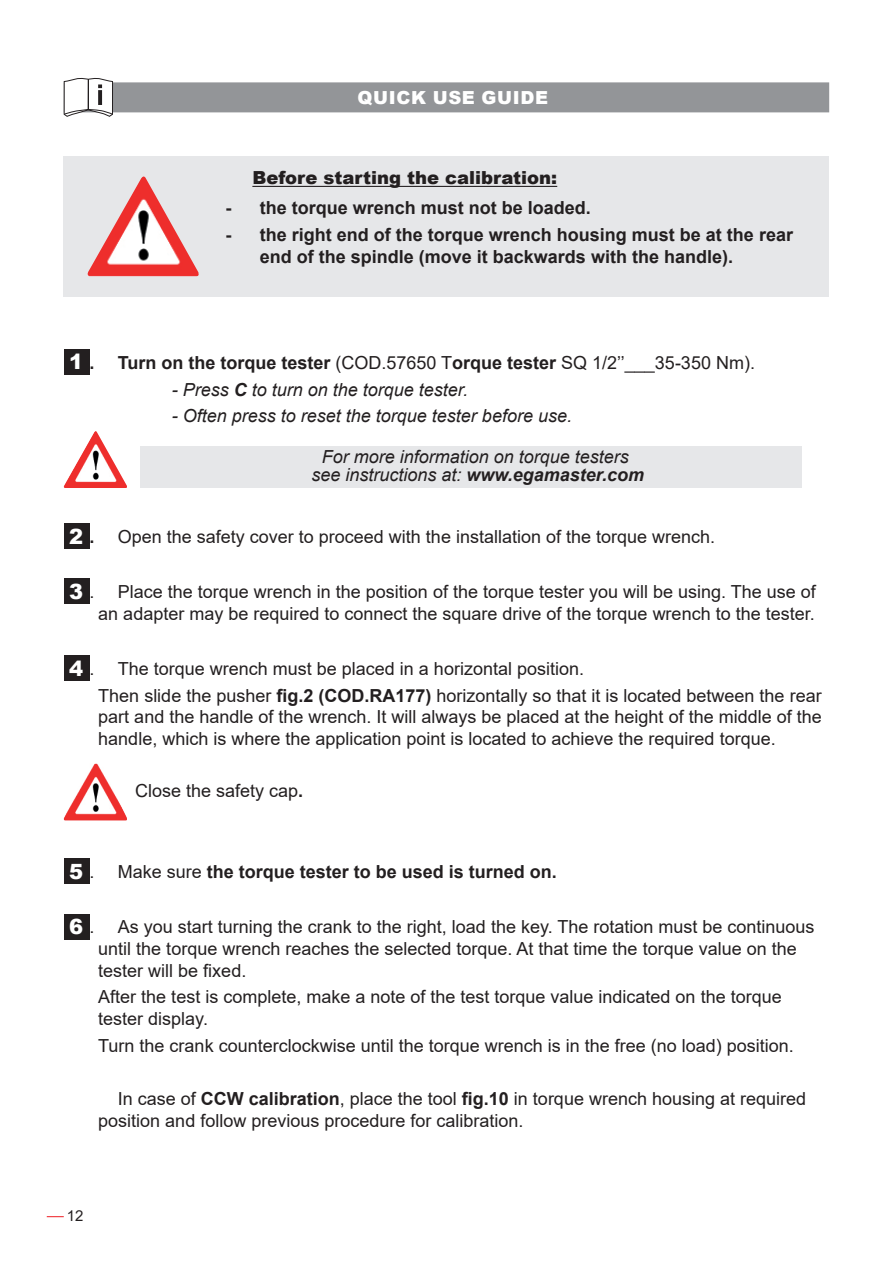
<style>
.page{position:relative;width:893px;height:1263px;background:#fff}
.page>*{position:absolute;margin:0;border:0;box-sizing:border-box;transform-origin:0 0}
.t1{font:18px/21.6px "Arial";color:#231f20}
.t2{font:700 18px/21.6px "Arial";color:#231f20}
.t3{font:italic 18px/18px "Arial";color:#231f20;text-align:center}
.t4{font:900 18px "Arial";color:#231f20}
.t5{font:900 18px "Arial";letter-spacing:.035em;color:#fff}
.t6{font:15px "Arial";color:#231f20}
.s1{font-weight:900;font-size:21px;color:#fff}
.s2{font-weight:400}
.s3{font-weight:700}
</style>
<div class="page">
<svg style="left:47px;top:1216px;width:17px;height:1px"></svg>
<div style="left:64px;top:82px;width:765px;height:30px;background:#939598"></div>
<div style="left:64px;top:156px;width:765px;height:141px;background:#e6e7e9"></div>
<hr style="left:252px;top:186px;width:305px;height:1px;background:#231f20">
<img style="left:113px;top:177px;width:86px;height:99px">
<img style="left:113px;top:431px;width:15px;height:57px">
<div style="left:140px;top:446px;width:661px;height:42px;background:#e6e7e9"></div>
<div style="left:64px;top:655px;width:25px;height:26px;background:#231f20"></div>
<img style="left:64px;top:764px;width:64px;height:56px">
<div style="left:64px;top:859px;width:25px;height:25px;background:#231f20"></div>
<div style="left:64px;top:914px;width:25px;height:25px;background:#231f20"></div>
<svg style="left:63px;top:78px;width:50px;height:526px"></svg>
<p class="t5" style="left:358px;top:84px;width:192px">QUICK USE GUIDE</p>
<p class="t4" style="left:252px;top:165px;width:306px">Before starting the calibration:</p>
<p class="t2" style="left:225px;top:197px;width:367px">- the torque wrench must not be loaded.</p>
<p class="t2" style="left:260px;top:224px;width:535px;text-indent:-35px">- the right end of the torque wrench housing must be at the rear end of the spindle (move it backwards with the handle).</p>
<p class="t2" style="left:69px;top:352px;width:687px"><span class="s1">1</span> . Turn on the torque tester <span class="s2">(COD.57650 T</span>orque tester <span class="s2">SQ 1/2’’___35-350 Nm).</span></p>
<p class="t3" style="left:172px;top:381px;width:298px">- Press <span class="s3">C</span> to turn on the torque tester.</p>
<p class="t3" style="left:172px;top:407px;width:402px">- Often press to reset the torque tester before use.</p>
<p class="t3" style="left:311px;top:448px;width:334px">For more information on torque testers see instructions at: <span class="s3">www.egamaster.com</span></p>
<p class="t1" style="left:69px;top:526px;width:647px"><span class="s1">2</span> <span class="s3">.</span> Open the safety cover to proceed with the installation of the torque wrench.</p>
<p class="t1" style="left:69px;top:581px;width:748px;text-align:right"><span class="s1">3</span> . Place the torque wrench in the position of the torque tester you will be using. The use of an adapter may be required to connect the square drive of the torque wrench to the tester.</p>
<p class="t1" style="left:98px;top:655px;width:725px;line-height:26.7px;text-indent:-29px"><span class="s1">4</span> . The torque wrench must be placed in a horizontal position.<br>Then slide the pusher <span class="s3">fig.2 (COD.RA177)</span> horizontally so that it is located between the rear</p>
<p class="t1" style="left:98px;top:706px;width:725px">part and the handle of the wrench. It will always be placed at the height of the middle of the handle, which is where the application point is located to achieve the required torque.</p>
<p class="t1" style="left:135px;top:779px;width:170px">Close the safety cap<span class="s3">.</span></p>
<p class="t2" style="left:69px;top:861px;width:489px"><span class="s1">5</span> <span class="s2">. Make sure</span> the torque tester to be used is turned on.</p>
<p class="t1" style="left:98px;top:916px;width:718px;text-indent:-29px"><span class="s1">6</span> . As you start turning the crank to the right, load the key. The rotation must be continuous until the torque wrench reaches the selected torque. At that time the torque value on the tester will be fixed.</p>
<p class="t1" style="left:98px;top:986px;width:685px">After the test is complete, make a note of the test torque value indicated on the torque tester display.</p>
<p class="t1" style="left:98px;top:1034px;width:697px">Turn the crank counterclockwise until the torque wrench is in the free (no load) position.</p>
<p class="t1" style="left:98px;top:1088px;width:709px;text-indent:19px">In case of <span class="s3">CCW calibration</span>, place the tool <span class="s3">fig.10</span> in torque wrench housing at required position and follow previous procedure for calibration.</p>
<p class="t6" style="left:67px;top:1206px;width:18px">12</p>
</div>
